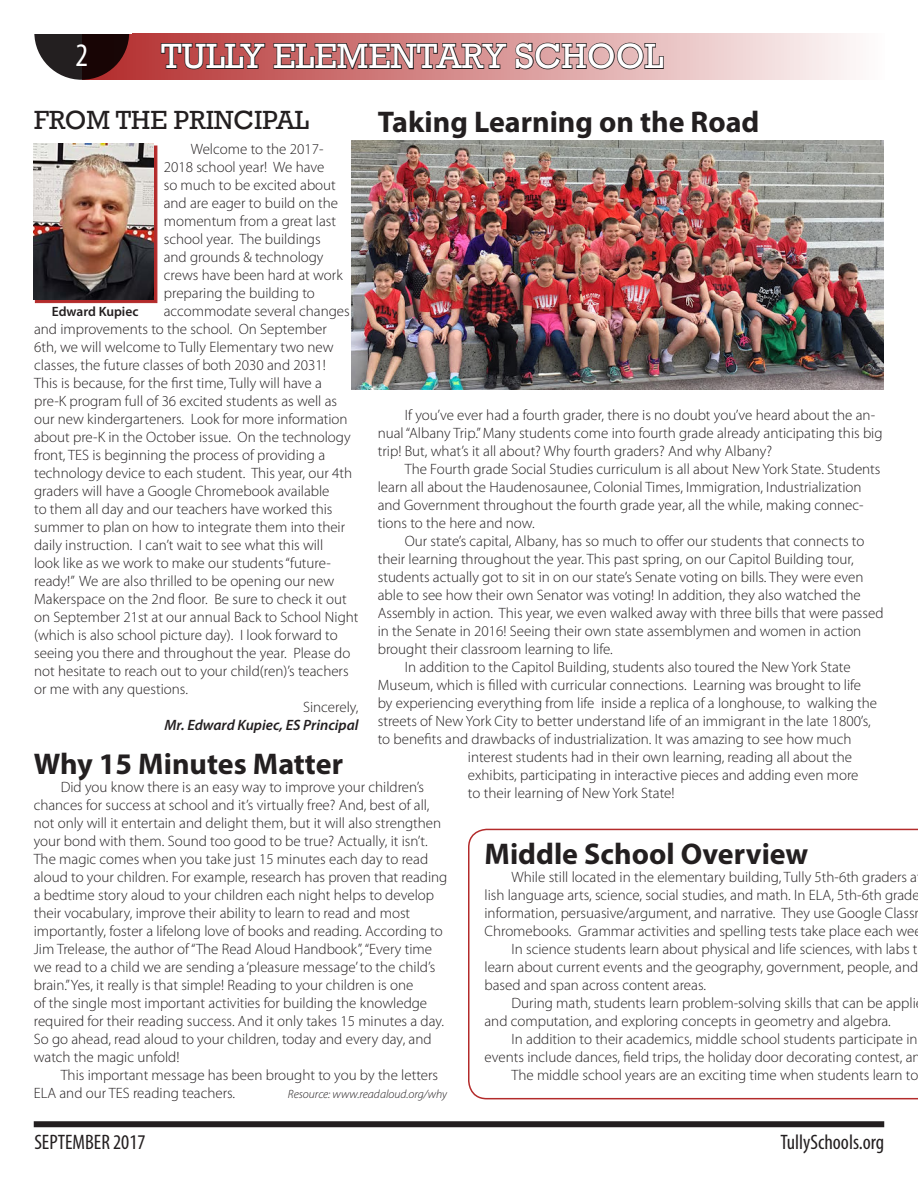
<style>
.page{position:relative;width:918px;height:1188px;background:#fff}
.page>*{position:absolute;margin:0;border:0;box-sizing:border-box;transform-origin:0 0}
.Subtitle_Upper{font:36px "Rockwell";color:#fff}
.Navigation{font:condensed 33px "Myriad Pro";color:#fff}
.t1{font:700 30px "Myriad Pro";color:#231f20}
.t2{font:27px "Rockwell";color:#231f20}
.t3{font:condensed 21px "Myriad Pro";color:#231f20}
.t4{font:300 15px/18px "Myriad Pro";color:#231f20}
.t5{font:italic 600 15px "Myriad Pro";color:#231f20}
.t6{font:600 13.5px "Myriad Pro";color:#231f20}
.t7{font:italic 300 12px "Myriad Pro";color:#231f20}
</style>
<div class="page">
<div style="left:82px;top:34px;width:802px;height:46px;background:linear-gradient(to right,#b22a2a,#fefcfc)"></div>
<svg style="left:34px;top:34px;width:95px;height:46px"></svg>
<div style="left:34px;top:1121px;width:850px;height:6px;background:#231f20"></div>
<svg style="left:160px;top:42px;width:106px;height:28px"></svg>
<svg style="left:273px;top:39px;width:235px;height:31px"></svg>
<svg style="left:515px;top:42px;width:150px;height:28px"></svg>
<svg style="left:35px;top:146px;width:122px;height:157px"></svg>
<img style="left:33px;top:144px;width:120px;height:156px">
<img style="left:351px;top:141px;width:533px;height:248px">
<svg style="left:468px;top:829px;width:450px;height:270px"></svg>
<p class="Navigation" style="left:75px;top:35px;width:14px">2</p>
<p class="Subtitle_Upper" style="left:161px;top:35px;width:504px">TULLY ELEMENTARY SCHOOL</p>
<p class="t2" style="left:34px;top:104px;width:276px">FROM THE PRINCIPAL</p>
<p class="t4" style="left:191px;top:140px;width:134px">Welcome to the 2017-</p>
<p class="t4" style="left:164px;top:158px;width:162px">2018 school year! We have</p>
<p class="t4" style="left:164px;top:176px;width:174px">so much to be excited about</p>
<p class="t4" style="left:164px;top:194px;width:176px">and are eager to build on the</p>
<p class="t4" style="left:164px;top:212px;width:174px">momentum from a great last</p>
<p class="t4" style="left:164px;top:230px;width:158px">school year. The buildings</p>
<p class="t4" style="left:164px;top:248px;width:161px">and grounds &amp; technology</p>
<p class="t4" style="left:164px;top:266px;width:181px">crews have been hard at work</p>
<p class="t4" style="left:164px;top:284px;width:153px">preparing the building to</p>
<p class="t4" style="left:164px;top:302px;width:187px">accommodate several changes</p>
<p class="t4" style="left:34px;top:320px;width:294px">and improvements to the school. On September</p>
<p class="t4" style="left:34px;top:338px;width:301px">6th, we will welcome to Tully Elementary two new</p>
<p class="t4" style="left:34px;top:356px;width:293px">classes, the future classes of both 2030 and 2031!</p>
<p class="t4" style="left:34px;top:374px;width:289px">This is because, for the first time, Tully will have a</p>
<p class="t4" style="left:34px;top:392px;width:305px">pre-K program full of 36 excited students as well as</p>
<p class="t4" style="left:34px;top:410px;width:315px">our new kindergarteners. Look for more information</p>
<p class="t4" style="left:34px;top:428px;width:318px">about pre-K in the October issue. On the technology</p>
<p class="t4" style="left:34px;top:446px;width:293px">front, TES is beginning the process of providing a</p>
<p class="t4" style="left:34px;top:464px;width:320px">technology device to each student. This year, our 4th</p>
<p class="t4" style="left:34px;top:482px;width:297px">graders will have a Google Chromebook available</p>
<p class="t4" style="left:34px;top:500px;width:300px">to them all day and our teachers have worked this</p>
<p class="t4" style="left:34px;top:518px;width:313px">summer to plan on how to integrate them into their</p>
<p class="t4" style="left:34px;top:536px;width:291px">daily instruction. I can’t wait to see what this will</p>
<p class="t4" style="left:34px;top:554px;width:298px">look like as we work to make our students “future-</p>
<p class="t4" style="left:34px;top:572px;width:302px">ready!” We are also thrilled to be opening our new</p>
<p class="t4" style="left:34px;top:590px;width:314px">Makerspace on the 2nd floor. Be sure to check it out</p>
<p class="t4" style="left:34px;top:608px;width:326px">on September 21st at our annual Back to School Night</p>
<p class="t4" style="left:34px;top:626px;width:305px">(which is also school picture day). I look forward to</p>
<p class="t4" style="left:34px;top:644px;width:318px">seeing you there and throughout the year. Please do</p>
<p class="t4" style="left:34px;top:662px;width:316px">not hesitate to reach out to your child(ren)’s teachers</p>
<p class="t4" style="left:34px;top:680px;width:155px">or me with any questions.</p>
<p class="t4" style="left:303px;top:698px;width:57px">Sincerely,</p>
<p class="t5" style="left:164px;top:716px;width:196px">Mr. Edward Kupiec, ES Principal</p>
<p class="t1" style="left:378px;top:102px;width:383px">Taking Learning on the Road</p>
<p class="t6" style="left:52px;top:303px;width:88px">Edward Kupiec</p>
<p class="t4" style="left:378px;top:406px;width:506px;text-indent:27px">If you’ve ever had a fourth grader, there is no doubt you’ve heard about the an&shy;nual “Albany Trip.” Many students come into fourth grade already anticipating this big trip! But, what’s it all about? Why fourth graders? And why Albany?</p>
<p class="t4" style="left:378px;top:460px;width:504px;text-indent:27px">The Fourth grade Social Studies curriculum is all about New York State. Students learn all about the Haudenosaunee, Colonial Times, Immigration, Industrialization and Government throughout the fourth grade year, all the while, making connec&shy;tions to the here and now.</p>
<p class="t4" style="left:378px;top:532px;width:507px;text-indent:27px">Our state’s capital, Albany, has so much to offer our students that connects to their learning throughout the year. This past spring, on our Capitol Building tour, students actually got to sit in on our state’s Senate voting on bills. They were even able to see how their own Senator was voting! In addition, they also watched the Assembly in action. This year, we even walked away with three bills that were passed in the Senate in 2016! Seeing their own state assemblymen and women in action brought their classroom learning to life.</p>
<p class="t4" style="left:405px;top:658px;width:447px">In addition to the Capitol Building, students also toured the New York State</p>
<p class="t4" style="left:378px;top:676px;width:485px">Museum, which is filled with curricular connections. Learning was brought to life</p>
<p class="t4" style="left:378px;top:694px;width:501px">by experiencing everything from life inside a replica of a longhouse, to walking the</p>
<p class="t4" style="left:378px;top:712px;width:494px">streets of New York City to better understand life of an immigrant in the late 1800’s,</p>
<p class="t4" style="left:378px;top:730px;width:475px">to benefits and drawbacks of industrialization. It was amazing to see how much</p>
<p class="t4" style="left:468px;top:748px;width:386px">interest students had in their own learning, reading all about the</p>
<p class="t4" style="left:468px;top:766px;width:392px">exhibits, participating in interactive pieces and adding even more</p>
<p class="t4" style="left:468px;top:784px;width:208px">to their learning of New York State!</p>
<p class="t1" style="left:34px;top:744px;width:311px">Why 15 Minutes Matter</p>
<p class="t4" style="left:34px;top:778px;width:415px;text-indent:27px">Did you know there is an easy way to improve your children’s chances for success at school and it’s virtually free? And, best of all, not only will it entertain and delight them, but it will also strengthen your bond with them. Sound too good to be true? Actually, it isn’t.<br>The magic comes when you take just 15 minutes each day to read aloud to your children. For example, research has proven that reading a bedtime story aloud to your children each night helps to develop their vocabulary, improve their ability to learn to read and most importantly, foster a lifelong love of books and reading. According to Jim Trelease, the author of “The Read Aloud Handbook”, “Every time we read to a child we are sending a ‘pleasure message’ to the child’s brain.” Yes, it really is that simple! Reading to your children is one<br>of the single most important activities for building the knowledge required for their reading success. And it only takes 15 minutes a day.<br>So go ahead, read aloud to your children, today and every day, and watch the magic unfold!</p>
<p class="t4" style="left:34px;top:1066px;width:406px;text-indent:27px">This important message has been brought to you by the letters<br>ELA and our TES reading teachers.</p>
<p class="t1" style="left:484px;top:834px;width:325px">Middle School Overview</p>
<p class="t4" style="left:484px;top:868px;width:437px;text-indent:27px">While still located in the elementary building, Tully 5th-6th graders a lish language arts, science, social studies, and math. In ELA, 5th-6th grade information, persuasive/argument, and narrative. They use Google Classr Chromebooks. Grammar activities and spelling tests take place each we</p>
<p class="t4" style="left:484px;top:940px;width:435px;text-align:justify;text-indent:27px">In science students learn about physical and life sciences, with labs t learn about current events and the geography, government, people, and based and span across content areas.</p>
<p class="t4" style="left:484px;top:994px;width:433px;text-indent:27px">During math, students learn problem-solving skills that can be appli and computation, and exploring concepts in geometry and algebra.</p>
<p class="t4" style="left:484px;top:1030px;width:438px;text-align:right">In addition to their academics, middle school students participate in events include dances, field trips, the holiday door decorating contest, an</p>
<p class="t4" style="left:512px;top:1066px;width:408px">The middle school years are an exciting time when students learn to</p>
<p class="t7" style="left:288px;top:1086px;width:161px">Resource: www.readaloud.org/why</p>
<h3 class="t3" style="left:34px;top:1130px;width:113px">SEPTEMBER 2017</h3>
<h3 class="t3" style="left:780px;top:1129px;width:105px">TullySchools.org</h3>
</div>
